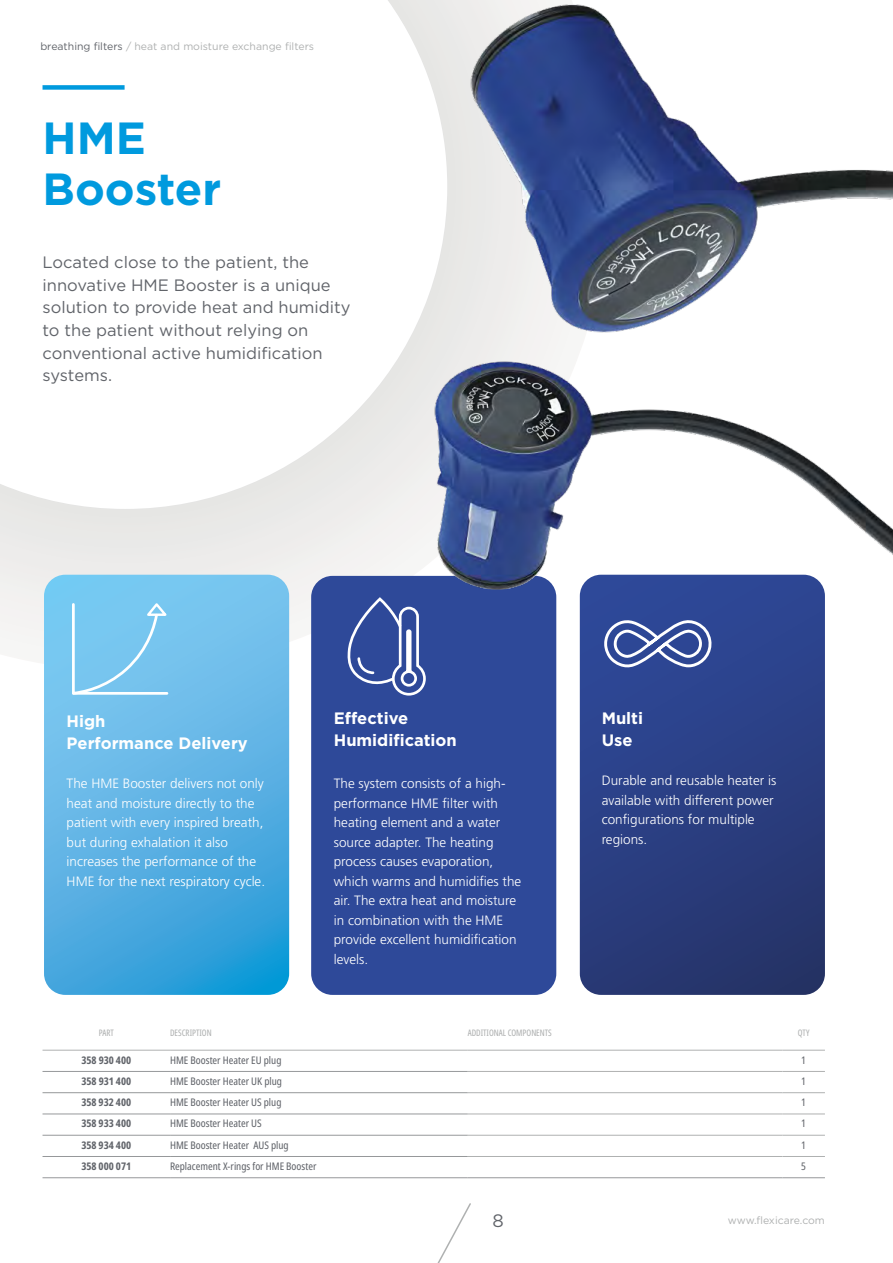
<style>
.page{position:relative;width:893px;height:1263px;background:#fff}
.page>*{position:absolute;margin:0;border:0;box-sizing:border-box;transform-origin:0 0}
.t1{font:700 45px/51px "Gotham Pro";color:#009ade}
.t2{font:18px "Gotham Pro";color:#61646a}
.t3{font:16.5px/22.5px "Gotham Pro";color:#61646a}
.t4{font:700 16.5px/22.5px "Gotham Pro";color:#fff}
.t5{font:300 13.5px/19.5px "Frutiger LT Std";color:#fff}
.t6{font:condensed 10.5px "Noto Sans Display";color:#61646a}
.t7{font:10.5px "Gotham Pro";color:#afb1b1}
.t8{font:700 condensed 10.5px "Noto Sans Display";color:#61646a}
.t9{font:extra-condensed 9px "Noto Sans Display";color:#afb1b1}
.s1{color:#61646a}
</style>
<div class="page">
<svg style="left:437px;top:1203px;width:34px;height:60px"></svg>
<svg style="left:0;top:85px;width:580px;height:586px"></svg>
<div style="left:43px;top:85px;width:82px;height:5px;background:#009ade"></div>
<hr style="left:468px;top:1071px;width:314px;height:1px;background:#afb1b1">
<hr style="left:782px;top:1071px;width:43px;height:1px;background:#afb1b1">
<hr style="left:468px;top:1092px;width:314px;height:1px;background:#afb1b1">
<hr style="left:782px;top:1092px;width:43px;height:1px;background:#afb1b1">
<hr style="left:468px;top:1114px;width:314px;height:1px;background:#afb1b1">
<hr style="left:782px;top:1114px;width:43px;height:1px;background:#afb1b1">
<hr style="left:468px;top:1135px;width:314px;height:1px;background:#afb1b1">
<hr style="left:782px;top:1135px;width:43px;height:1px;background:#afb1b1">
<hr style="left:468px;top:1156px;width:314px;height:1px;background:#afb1b1">
<hr style="left:782px;top:1156px;width:43px;height:1px;background:#afb1b1">
<hr style="left:43px;top:1050px;width:127px;height:1px;background:#afb1b1">
<hr style="left:170px;top:1050px;width:298px;height:1px;background:#afb1b1">
<hr style="left:468px;top:1050px;width:314px;height:1px;background:#afb1b1">
<hr style="left:782px;top:1050px;width:43px;height:1px;background:#afb1b1">
<hr style="left:43px;top:1177px;width:127px;height:1px;background:#96989a">
<hr style="left:782px;top:1177px;width:43px;height:1px;background:#96989a">
<hr style="left:170px;top:1177px;width:298px;height:1px;background:#96989a">
<hr style="left:468px;top:1177px;width:314px;height:1px;background:#96989a">
<hr style="left:43px;top:1071px;width:127px;height:1px;background:#96989a">
<hr style="left:43px;top:1092px;width:127px;height:1px;background:#96989a">
<hr style="left:43px;top:1114px;width:127px;height:1px;background:#96989a">
<hr style="left:43px;top:1135px;width:127px;height:1px;background:#96989a">
<hr style="left:43px;top:1156px;width:127px;height:1px;background:#96989a">
<hr style="left:170px;top:1071px;width:298px;height:1px;background:#96989a">
<hr style="left:170px;top:1092px;width:298px;height:1px;background:#96989a">
<hr style="left:170px;top:1114px;width:298px;height:1px;background:#96989a">
<hr style="left:170px;top:1135px;width:298px;height:1px;background:#96989a">
<hr style="left:170px;top:1156px;width:298px;height:1px;background:#96989a">
<div style="left:311px;top:576px;width:245px;height:419px;background:#2e4999;border-radius:21px"></div>
<svg style="left:44px;top:575px;width:245px;height:420px;background:#5ab3e4"></svg>
<svg style="left:580px;top:617px;width:245px;height:378px;background:#2a3e80"></svg>
<svg style="left:347px;top:617px;width:79px;height:79px"></svg>
<svg style="left:70px;top:601px;width:100px;height:95px;background:#84cbf0"></svg>
<svg style="left:604px;top:617px;width:107px;height:53px"></svg>
<img style="left:290px;top:0;width:603px;height:617px">
<p class="t7" style="left:40px;top:41px;width:275px"><span class="s1">breathing filters</span> / heat and moisture exchange filters</p>
<h1 class="t1" style="left:43px;top:112px;width:180px">HME<br>Booster</h1>
<p class="t3" style="left:43px;top:251px;width:310px">Located close to the patient, the innovative HME Booster is a unique solution to provide heat and humidity to the patient without relying on conventional active humidification systems.</p>
<p class="t4" style="left:67px;top:709px;width:183px">High<br>Performance Delivery</p>
<p class="t5" style="left:67px;top:774px;width:200px">The HME Booster delivers not only heat and moisture directly to the patient with every inspired breath, but during exhalation it also increases the performance of the HME for the next respiratory cycle.</p>
<p class="t4" style="left:334px;top:706px;width:125px">Effective<br>Humidification</p>
<p class="t5" style="left:334px;top:774px;width:189px">The system consists of a high&shy;performance HME filter with heating element and a water source adapter. The heating process causes evaporation, which warms and humidifies the air. The extra heat and moisture in combination with the HME provide excellent humidification levels.</p>
<p class="t4" style="left:602px;top:706px;width:43px">Multi<br>Use</p>
<p class="t5" style="left:602px;top:771px;width:176px">Durable and reusable heater is available with different power configurations for multiple regions.</p>
<p class="t9" style="left:99px;top:1026px;width:17px">PART</p>
<p class="t9" style="left:170px;top:1026px;width:43px">DESCRIPTION</p>
<p class="t9" style="left:468px;top:1026px;width:86px">ADDITIONAL COMPONENTS</p>
<p class="t9" style="left:798px;top:1026px;width:13px">QTY</p>
<p class="t8" style="left:81px;top:1052px;width:51px">358 930 400</p>
<p class="t6" style="left:170px;top:1052px;width:113px">HME Booster Heater EU plug</p>
<p class="t6" style="left:801px;top:1052px;width:6px">1</p>
<p class="t8" style="left:81px;top:1073px;width:51px">358 931 400</p>
<p class="t6" style="left:170px;top:1074px;width:113px">HME Booster Heater UK plug</p>
<p class="t6" style="left:801px;top:1074px;width:6px">1</p>
<p class="t8" style="left:81px;top:1095px;width:51px">358 932 400</p>
<p class="t6" style="left:170px;top:1095px;width:113px">HME Booster Heater US plug</p>
<p class="t6" style="left:801px;top:1095px;width:6px">1</p>
<p class="t8" style="left:81px;top:1116px;width:51px">358 933 400</p>
<p class="t6" style="left:170px;top:1116px;width:93px">HME Booster Heater US</p>
<p class="t6" style="left:801px;top:1116px;width:6px">1</p>
<p class="t8" style="left:81px;top:1137px;width:51px">358 934 400</p>
<p class="t6" style="left:170px;top:1137px;width:120px">HME Booster Heater AUS plug</p>
<p class="t6" style="left:801px;top:1137px;width:6px">1</p>
<p class="t8" style="left:81px;top:1158px;width:51px">358 000 071</p>
<p class="t6" style="left:170px;top:1159px;width:148px">Replacement X-rings for HME Booster</p>
<p class="t6" style="left:801px;top:1159px;width:6px">5</p>
<h2 class="t2" style="left:493px;top:1211px;width:13px">8</h2>
<p class="t7" style="left:728px;top:1215px;width:99px">www.flexicare.com</p>
</div>
